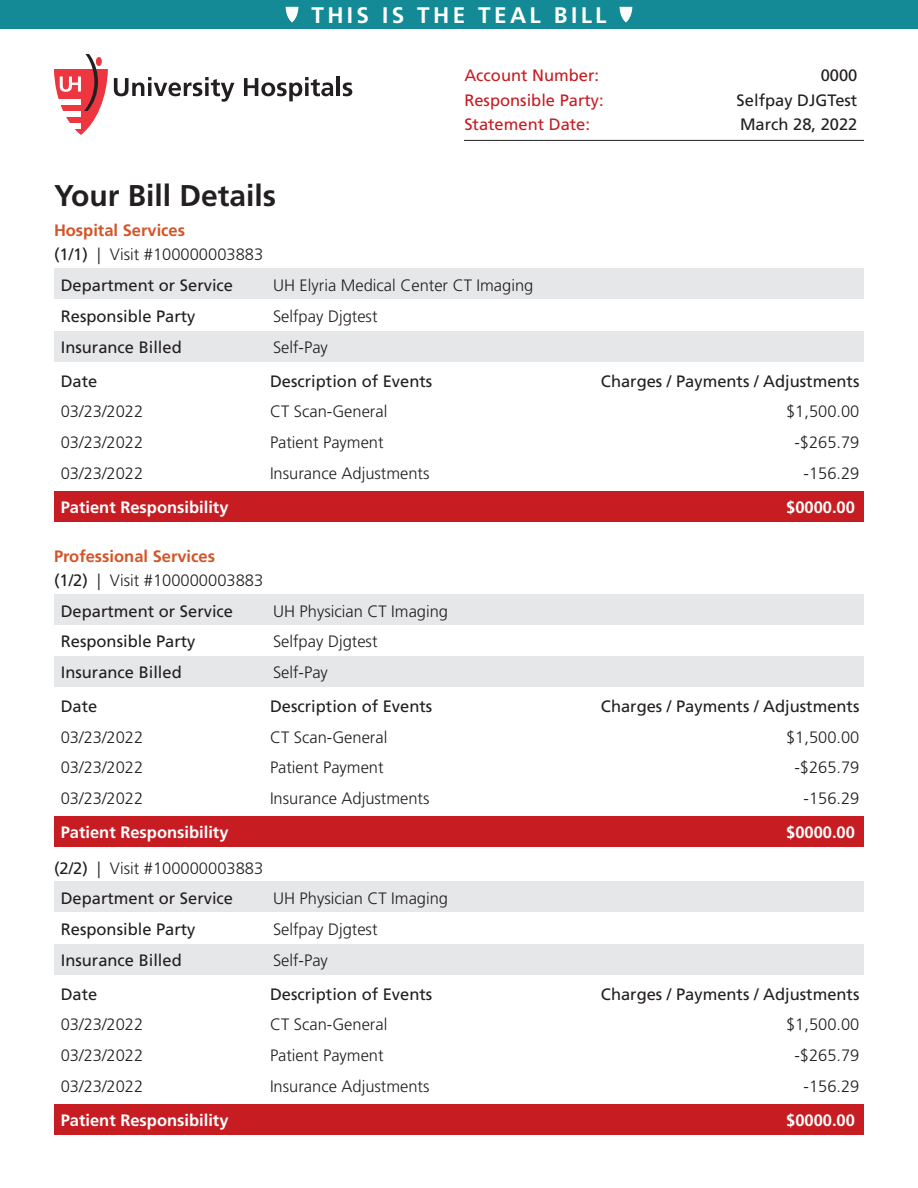
<style>
.page{position:relative;width:918px;height:1188px;background:#fff}
.page>*{position:absolute;margin:0;border:0;box-sizing:border-box;transform-origin:0 0}
.t1{font:700 30px "Frutiger LT Std";color:#231f20}
.t2{font:700 22.5px "Frutiger LT Std";letter-spacing:.15em;color:#fff}
.t3{font:300 16.5px "Frutiger LT Std";color:#231f20}
.t4{font:16.5px "Frutiger LT Std";color:#231f20}
.t5{font:700 16.5px "Frutiger LT Std";color:#fff}
.t6{font:16.5px "Frutiger LT Std";color:#c61c22}
.t7{font:700 16.5px "Frutiger LT Std";color:#d35527}
.s1{font-weight:400}
</style>
<div class="page">
<svg style="left:54px;top:54px;width:54px;height:81px"></svg>
<svg style="left:114px;top:77px;width:120px;height:25px"></svg>
<svg style="left:244px;top:77px;width:89px;height:24px"></svg>
<hr style="left:337px;top:77px;width:3px;height:19px;background:#231f20">
<svg style="left:343px;top:82px;width:9px;height:14px"></svg>
<hr style="left:464px;top:140px;width:400px;height:1px;background:#231f20">
<div style="left:54px;top:331px;width:810px;height:30px;background:#e6e7e9"></div>
<div style="left:54px;top:269px;width:810px;height:30px;background:#e6e7e9"></div>
<div style="left:54px;top:491px;width:810px;height:31px;background:#c61c22"></div>
<div style="left:54px;top:656px;width:810px;height:31px;background:#e6e7e9"></div>
<div style="left:54px;top:594px;width:810px;height:30px;background:#e6e7e9"></div>
<div style="left:54px;top:817px;width:810px;height:30px;background:#c61c22"></div>
<div style="left:54px;top:944px;width:810px;height:30px;background:#e6e7e9"></div>
<div style="left:54px;top:882px;width:810px;height:30px;background:#e6e7e9"></div>
<div style="left:54px;top:1105px;width:810px;height:30px;background:#c61c22"></div>
<div style="left:0;top:0;width:918px;height:28px;background:#148a96"></div>
<svg style="left:286px;top:7px;width:12px;height:16px"></svg>
<svg style="left:620px;top:7px;width:12px;height:16px"></svg>
<h2 class="t2" style="left:311px;top:1px;width:297px">THIS IS THE TEAL BILL</h2>
<h1 class="t1" style="left:54px;top:178px;width:224px">Your Bill Details</h1>
<p class="t7" style="left:54px;top:221px;width:133px">Hospital Services</p>
<p class="t3" style="left:54px;top:245px;width:211px"><span class="s1">(1/1)</span> | Visit #100000003883</p>
<p class="t6" style="left:464px;top:66px;width:136px">Account Number:</p>
<p class="t4" style="left:821px;top:66px;width:38px">0000</p>
<p class="t6" style="left:464px;top:90px;width:141px">Responsible Party:</p>
<p class="t4" style="left:737px;top:90px;width:122px">Selfpay DJGTest</p>
<p class="t6" style="left:464px;top:114px;width:127px">Statement Date:</p>
<p class="t4" style="left:740px;top:114px;width:119px">March 28, 2022</p>
<p class="t4" style="left:61px;top:276px;width:174px">Department or Service</p>
<p class="t3" style="left:273px;top:276px;width:262px">UH Elyria Medical Center CT Imaging</p>
<p class="t4" style="left:61px;top:307px;width:136px">Responsible Party</p>
<p class="t3" style="left:273px;top:307px;width:106px">Selfpay Djgtest</p>
<p class="t4" style="left:61px;top:337px;width:123px">Insurance Billed</p>
<p class="t3" style="left:273px;top:338px;width:56px">Self-Pay</p>
<p class="t4" style="left:61px;top:371px;width:38px">Date</p>
<p class="t4" style="left:270px;top:371px;width:164px">Description of Events</p>
<p class="t4" style="left:601px;top:371px;width:260px">Charges / Payments / Adjustments</p>
<p class="t3" style="left:61px;top:402px;width:84px">03/23/2022</p>
<p class="t3" style="left:270px;top:402px;width:119px">CT Scan-General</p>
<p class="t3" style="left:786px;top:402px;width:75px">$1,500.00</p>
<p class="t3" style="left:61px;top:433px;width:84px">03/23/2022</p>
<p class="t3" style="left:270px;top:433px;width:115px">Patient Payment</p>
<p class="t3" style="left:794px;top:433px;width:67px">-$265.79</p>
<p class="t3" style="left:61px;top:464px;width:84px">03/23/2022</p>
<p class="t3" style="left:270px;top:464px;width:161px">Insurance Adjustments</p>
<p class="t3" style="left:804px;top:464px;width:57px">-156.29</p>
<p class="t5" style="left:61px;top:497px;width:169px">Patient Responsibility</p>
<p class="t5" style="left:786px;top:497px;width:70px">$0000.00</p>
<p class="t7" style="left:54px;top:546px;width:163px">Professional Services</p>
<p class="t3" style="left:54px;top:571px;width:211px"><span class="s1">(1/2)</span> | Visit #100000003883</p>
<p class="t4" style="left:61px;top:601px;width:174px">Department or Service</p>
<p class="t3" style="left:273px;top:602px;width:177px">UH Physician CT Imaging</p>
<p class="t4" style="left:61px;top:632px;width:136px">Responsible Party</p>
<p class="t3" style="left:273px;top:632px;width:106px">Selfpay Djgtest</p>
<p class="t4" style="left:61px;top:662px;width:123px">Insurance Billed</p>
<p class="t3" style="left:273px;top:663px;width:56px">Self-Pay</p>
<p class="t4" style="left:61px;top:697px;width:38px">Date</p>
<p class="t4" style="left:270px;top:697px;width:164px">Description of Events</p>
<p class="t4" style="left:601px;top:697px;width:260px">Charges / Payments / Adjustments</p>
<p class="t3" style="left:61px;top:728px;width:84px">03/23/2022</p>
<p class="t3" style="left:270px;top:728px;width:119px">CT Scan-General</p>
<p class="t3" style="left:786px;top:728px;width:75px">$1,500.00</p>
<p class="t3" style="left:61px;top:758px;width:84px">03/23/2022</p>
<p class="t3" style="left:270px;top:758px;width:115px">Patient Payment</p>
<p class="t3" style="left:794px;top:758px;width:67px">-$265.79</p>
<p class="t3" style="left:61px;top:789px;width:84px">03/23/2022</p>
<p class="t3" style="left:270px;top:789px;width:161px">Insurance Adjustments</p>
<p class="t3" style="left:804px;top:789px;width:57px">-156.29</p>
<p class="t5" style="left:61px;top:823px;width:169px">Patient Responsibility</p>
<p class="t5" style="left:786px;top:823px;width:70px">$0000.00</p>
<p class="t3" style="left:54px;top:859px;width:211px"><span class="s1">(2/2)</span> | Visit #100000003883</p>
<p class="t4" style="left:61px;top:889px;width:174px">Department or Service</p>
<p class="t3" style="left:273px;top:889px;width:177px">UH Physician CT Imaging</p>
<p class="t4" style="left:61px;top:920px;width:136px">Responsible Party</p>
<p class="t3" style="left:273px;top:920px;width:106px">Selfpay Djgtest</p>
<p class="t4" style="left:61px;top:950px;width:123px">Insurance Billed</p>
<p class="t3" style="left:273px;top:951px;width:56px">Self-Pay</p>
<p class="t4" style="left:61px;top:984px;width:38px">Date</p>
<p class="t4" style="left:270px;top:984px;width:164px">Description of Events</p>
<p class="t4" style="left:601px;top:984px;width:260px">Charges / Payments / Adjustments</p>
<p class="t3" style="left:61px;top:1015px;width:84px">03/23/2022</p>
<p class="t3" style="left:270px;top:1015px;width:119px">CT Scan-General</p>
<p class="t3" style="left:786px;top:1015px;width:75px">$1,500.00</p>
<p class="t3" style="left:61px;top:1046px;width:84px">03/23/2022</p>
<p class="t3" style="left:270px;top:1046px;width:115px">Patient Payment</p>
<p class="t3" style="left:794px;top:1046px;width:67px">-$265.79</p>
<p class="t3" style="left:61px;top:1077px;width:84px">03/23/2022</p>
<p class="t3" style="left:270px;top:1077px;width:161px">Insurance Adjustments</p>
<p class="t3" style="left:804px;top:1077px;width:57px">-156.29</p>
<p class="t5" style="left:61px;top:1110px;width:169px">Patient Responsibility</p>
<p class="t5" style="left:786px;top:1110px;width:70px">$0000.00</p>
</div>
